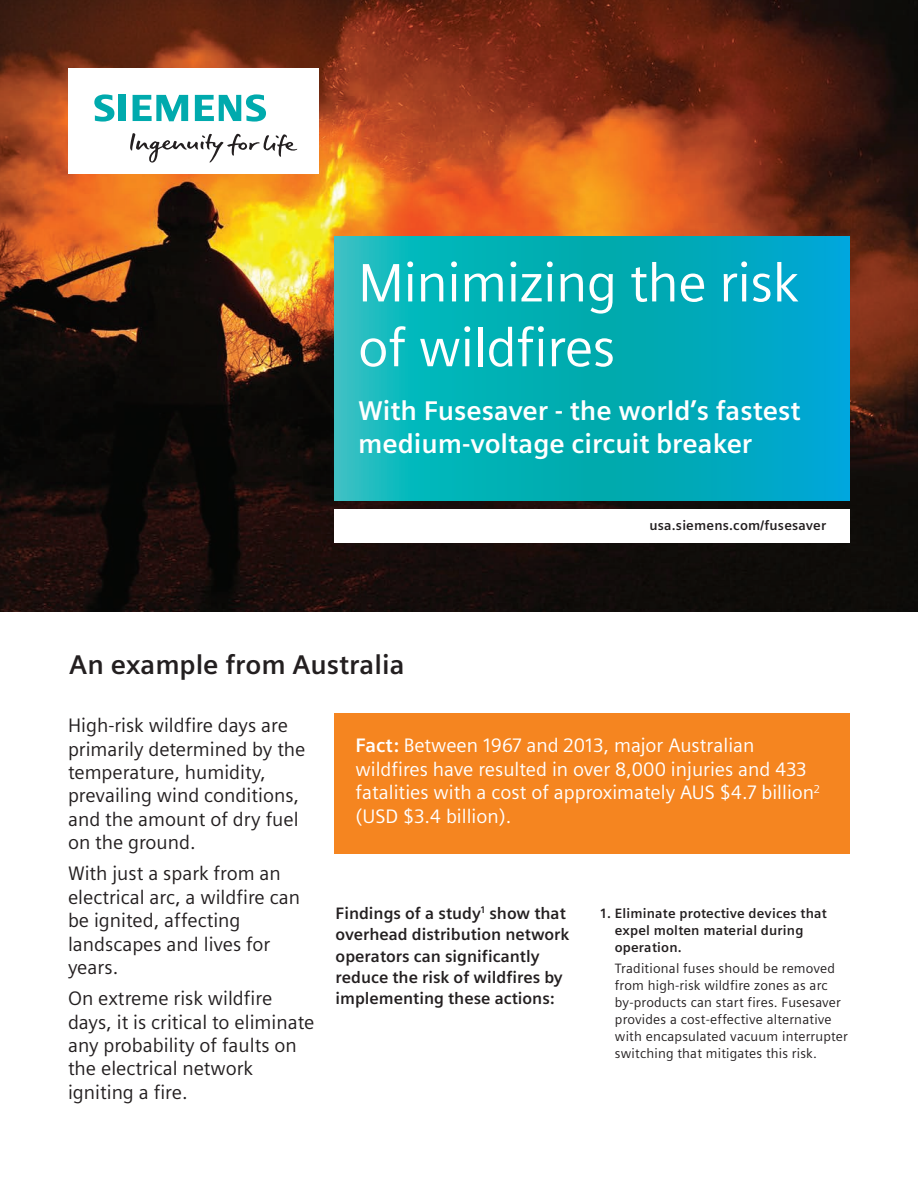
<style>
.page{position:relative;width:918px;height:1188px;background:#fff}
.page>*{position:absolute;margin:0;border:0;box-sizing:border-box;transform-origin:0 0}
.t1{font:54px/64.8px "Siemens Sans";letter-spacing:-.01em;color:#fff}
.t2{font:700 27px/32.4px "Siemens Sans";color:#fff}
.t3{font:700 27px "Siemens Sans";color:#231f20}
.t4{font:19.5px/23.4px "Siemens Sans";color:#231f20}
.t5{font:19.5px/23.4px "Siemens Sans";color:#fff}
.t6{font:700 16.5px/21.5px "Siemens Sans";color:#231f20}
.t7{font:13.5px/17px "Siemens Sans";letter-spacing:.015em;color:#231f20}
.t8{font:700 13.5px/17px "Siemens Sans";letter-spacing:.015em;color:#231f20}
.s1{font-weight:700}
</style>
<div class="page">
<img style="left:0;top:0;width:918px;height:612px">
<div style="left:68px;top:68px;width:250px;height:106px;background:#fff"></div>
<svg style="left:130px;top:133px;width:167px;height:30px"></svg>
<svg style="left:94px;top:94px;width:32px;height:28px"></svg>
<svg style="left:133px;top:95px;width:55px;height:26px"></svg>
<svg style="left:195px;top:94px;width:71px;height:28px"></svg>
<svg style="left:334px;top:236px;width:516px;height:265px;background:#05aebc"></svg>
<div style="left:334px;top:509px;width:516px;height:33px;background:#fff"></div>
<div style="left:334px;top:714px;width:516px;height:140px;background:#f58520"></div>
<h1 class="t1" style="left:358px;top:251px;width:442px">Minimizing the risk of wildfires</h1>
<h2 class="t2" style="left:358px;top:395px;width:444px">With Fusesaver - the world’s fastest medium-voltage circuit breaker</h2>
<h2 class="t3" style="left:69px;top:650px;width:337px">An example from Australia</h2>
<p class="t8" style="left:649px;top:517px;width:178px">usa.siemens.com/fusesaver</p>
<p class="t4" style="left:68px;top:714px;width:239px">High-risk wildfire days are primarily determined by the temperature, humidity, prevailing wind conditions, and the amount of dry fuel on the ground.</p>
<p class="t4" style="left:68px;top:862px;width:234px">With just a spark from an electrical arc, a wildfire can be ignited, affecting landscapes and lives for years.</p>
<p class="t4" style="left:68px;top:987px;width:248px">On extreme risk wildfire days, it is critical to eliminate any probability of faults on the electrical network igniting a fire.</p>
<p class="t5" style="left:355px;top:734px;width:466px"><span class="s1">Fact:</span> Between 1967 and 2013, major Australian wildfires have resulted in over 8,000 injuries and 433 fatalities with a cost of approximately AUS $4.7 billion<sup>2 </sup>(USD $3.4 billion).</p>
<p class="t6" style="left:336px;top:902px;width:235px">Findings of a study<sup>1</sup> show that overhead distribution network operators can significantly reduce the risk of wildfires by implementing these actions:</p>
<p class="t8" style="left:615px;top:905px;width:214px;text-indent:-14px">1. Eliminate protective devices that expel molten material during operation.</p>
<p class="t7" style="left:615px;top:960px;width:234px">Traditional fuses should be removed from high-risk wildfire zones as arc by-products can start fires. Fusesaver provides a cost-effective alternative with encapsulated vacuum interrupter switching that mitigates this risk.</p>
</div>
